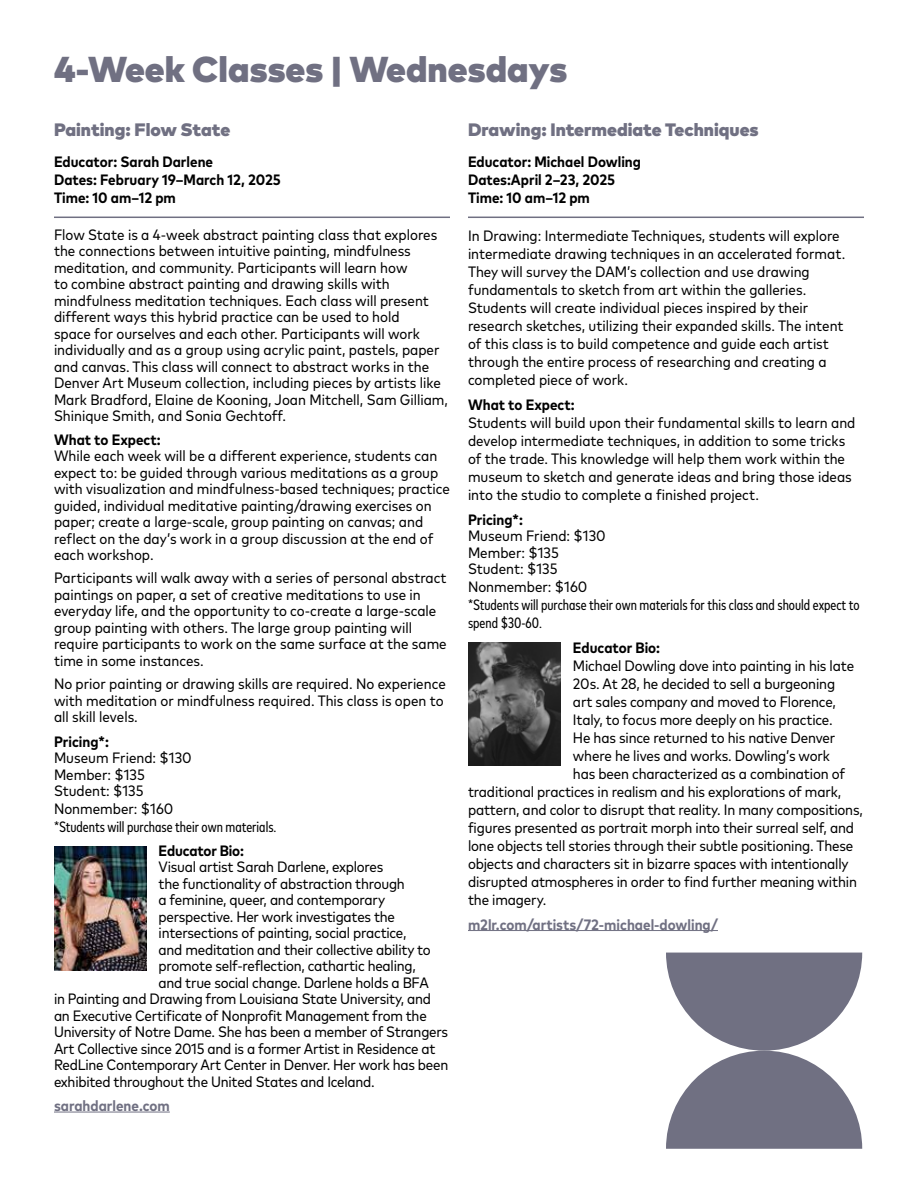
<style>
.page{position:relative;width:918px;height:1188px;background:#fff}
.page>*{position:absolute;margin:0;border:0;box-sizing:border-box;transform-origin:0 0}
.t1{font:900 36px "Mark W1 G";color:#707082}
.t2{font:900 18px "Mark W1 G";color:#707082}
.t3{font:15px/16.5px "Mark W1 G Nr";color:#000}
.t4{font:700 15px/18px "Mark W1 G Nr";color:#000}
.t5{font:condensed 15px/18px "Mark W1 G";color:#000}
.t6{font:700 15px "Mark W1 G Nr";color:#707082}
</style>
<div class="page">
<hr style="left:54px;top:217px;width:396px;height:1px;background:#707082">
<hr style="left:54px;top:1112px;width:116px;height:1px;background:#707082">
<hr style="left:468px;top:217px;width:396px;height:1px;background:#707082">
<hr style="left:468px;top:930px;width:250px;height:1px;background:#707082">
<img style="left:54px;top:847px;width:92px;height:123px">
<img style="left:468px;top:642px;width:92px;height:124px">
<svg style="left:666px;top:953px;width:196px;height:196px"></svg>
<h1 class="t1" style="left:54px;top:42px;width:515px">4-Week Classes | Wednesdays</h1>
<p class="t2" style="left:54px;top:115px;width:178px">Painting: Flow State</p>
<p class="t4" style="left:54px;top:152px;width:228px">Educator: Sarah Darlene<br>Dates: February 19–March 12, 2025<br>Time: 10 am–12 pm</p>
<p class="t3" style="left:54px;top:225px;width:396px">Flow State is a 4-week abstract painting class that explores the connections between intuitive painting, mindfulness meditation, and community. Participants will learn how<br>to combine abstract painting and drawing skills with mindfulness meditation techniques. Each class will present different ways this hybrid practice can be used to hold<br>space for ourselves and each other. Participants will work individually and as a group using acrylic paint, pastels, paper and canvas. This class will connect to abstract works in the Denver Art Museum collection, including pieces by artists like Mark Bradford, Elaine de Kooning, Joan Mitchell, Sam Gilliam, Shinique Smith, and Sonia Gechtoff.</p>
<p class="t4" style="left:54px;top:430px;width:108px">What to Expect:</p>
<p class="t3" style="left:54px;top:447px;width:397px">While each week will be a different experience, students can expect to: be guided through various meditations as a group with visualization and mindfulness-based techniques; practice guided, individual meditative painting/drawing exercises on paper; create a large-scale, group painting on canvas; and reflect on the day’s work in a group discussion at the end of each workshop.</p>
<p class="t3" style="left:54px;top:569px;width:394px">Participants will walk away with a series of personal abstract paintings on paper, a set of creative meditations to use in everyday life, and the opportunity to co-create a large-scale group painting with others. The large group painting will require participants to work on the same surface at the same time in some instances.</p>
<p class="t3" style="left:54px;top:675px;width:393px">No prior painting or drawing skills are required. No experience with meditation or mindfulness required. This class is open to all skill levels.</p>
<p class="t4" style="left:54px;top:732px;width:56px">Pricing*:</p>
<p class="t3" style="left:54px;top:749px;width:139px">Museum Friend: $130<br>Member: $135<br>Student: $135</p>
<p class="t3" style="left:54px;top:800px;width:121px">Nonmember: $160</p>
<p class="t5" style="left:54px;top:817px;width:224px">*Students will purchase their own materials.</p>
<p class="t4" style="left:159px;top:841px;width:87px">Educator Bio:</p>
<p class="t3" style="left:159px;top:858px;width:226px">Visual artist Sarah Darlene, explores</p>
<p class="t3" style="left:159px;top:874px;width:248px">the functionality of abstraction through</p>
<p class="t3" style="left:159px;top:891px;width:228px">a feminine, queer, and contemporary</p>
<p class="t3" style="left:159px;top:907px;width:238px">perspective. Her work investigates the</p>
<p class="t3" style="left:159px;top:924px;width:249px">intersections of painting, social practice,</p>
<p class="t3" style="left:159px;top:940px;width:274px">and meditation and their collective ability to</p>
<p class="t3" style="left:159px;top:957px;width:259px">promote self-reflection, cathartic healing,</p>
<p class="t3" style="left:159px;top:973px;width:272px">and true social change. Darlene holds a BFA</p>
<p class="t3" style="left:54px;top:990px;width:379px">in Painting and Drawing from Louisiana State University, and</p>
<p class="t3" style="left:54px;top:1006px;width:374px">an Executive Certificate of Nonprofit Management from the</p>
<p class="t3" style="left:54px;top:1023px;width:396px">University of Notre Dame. She has been a member of Strangers</p>
<p class="t3" style="left:54px;top:1039px;width:383px">Art Collective since 2015 and is a former Artist in Residence at</p>
<p class="t3" style="left:54px;top:1056px;width:396px">RedLine Contemporary Art Center in Denver. Her work has been</p>
<p class="t3" style="left:54px;top:1072px;width:322px">exhibited throughout the United States and Iceland.</p>
<p class="t6" style="left:54px;top:1095px;width:117px">sarahdarlene.com</p>
<p class="t2" style="left:468px;top:115px;width:292px">Drawing: Intermediate Techniques</p>
<p class="t4" style="left:468px;top:152px;width:175px">Educator: Michael Dowling<br>Dates:April 2–23, 2025<br>Time: 10 am–12 pm</p>
<p class="t3" style="left:468px;top:226px;width:379px;line-height:18px">In Drawing: Intermediate Techniques, students will explore intermediate drawing techniques in an accelerated format.<br>They will survey the DAM’s collection and use drawing fundamentals to sketch from art within the galleries.<br>Students will create individual pieces inspired by their research sketches, utilizing their expanded skills. The intent of this class is to build competence and guide each artist through the entire process of researching and creating a completed piece of work.</p>
<p class="t4" style="left:468px;top:395px;width:108px">What to Expect:</p>
<p class="t3" style="left:468px;top:413px;width:389px;line-height:18px">Students will build upon their fundamental skills to learn and develop intermediate techniques, in addition to some tricks of the trade. This knowledge will help them work within the museum to sketch and generate ideas and bring those ideas into the studio to complete a finished project.</p>
<p class="t4" style="left:468px;top:510px;width:56px">Pricing*:</p>
<p class="t3" style="left:468px;top:527px;width:139px">Museum Friend: $130<br>Member: $135<br>Student: $135</p>
<p class="t3" style="left:468px;top:578px;width:121px">Nonmember: $160</p>
<p class="t5" style="left:468px;top:595px;width:393px">*Students will purchase their own materials for this class and should expect to spend $30-60.</p>
<p class="t4" style="left:573px;top:638px;width:89px">Educator Bio:</p>
<p class="t3" style="left:573px;top:657px;width:283px">Michael Dowling dove into painting in his late</p>
<p class="t3" style="left:573px;top:675px;width:264px">20s. At 28, he decided to sell a burgeoning</p>
<p class="t3" style="left:573px;top:693px;width:265px">art sales company and moved to Florence,</p>
<p class="t3" style="left:573px;top:711px;width:261px">Italy, to focus more deeply on his practice.</p>
<p class="t3" style="left:573px;top:729px;width:264px">He has since returned to his native Denver</p>
<p class="t3" style="left:573px;top:747px;width:259px">where he lives and works. Dowling’s work</p>
<p class="t3" style="left:573px;top:765px;width:274px">has been characterized as a combination of</p>
<p class="t3" style="left:468px;top:783px;width:375px">traditional practices in realism and his explorations of mark,</p>
<p class="t3" style="left:468px;top:801px;width:396px">pattern, and color to disrupt that reality. In many compositions,</p>
<p class="t3" style="left:468px;top:819px;width:388px">figures presented as portrait morph into their surreal self, and</p>
<p class="t3" style="left:468px;top:837px;width:387px">lone objects tell stories through their subtle positioning. These</p>
<p class="t3" style="left:468px;top:855px;width:382px">objects and characters sit in bizarre spaces with intentionally</p>
<p class="t3" style="left:468px;top:873px;width:390px">disrupted atmospheres in order to find further meaning within</p>
<p class="t3" style="left:468px;top:891px;width:80px">the imagery.</p>
<p class="t6" style="left:468px;top:913px;width:251px">m2lr.com/artists/72-michael-dowling/</p>
</div>
